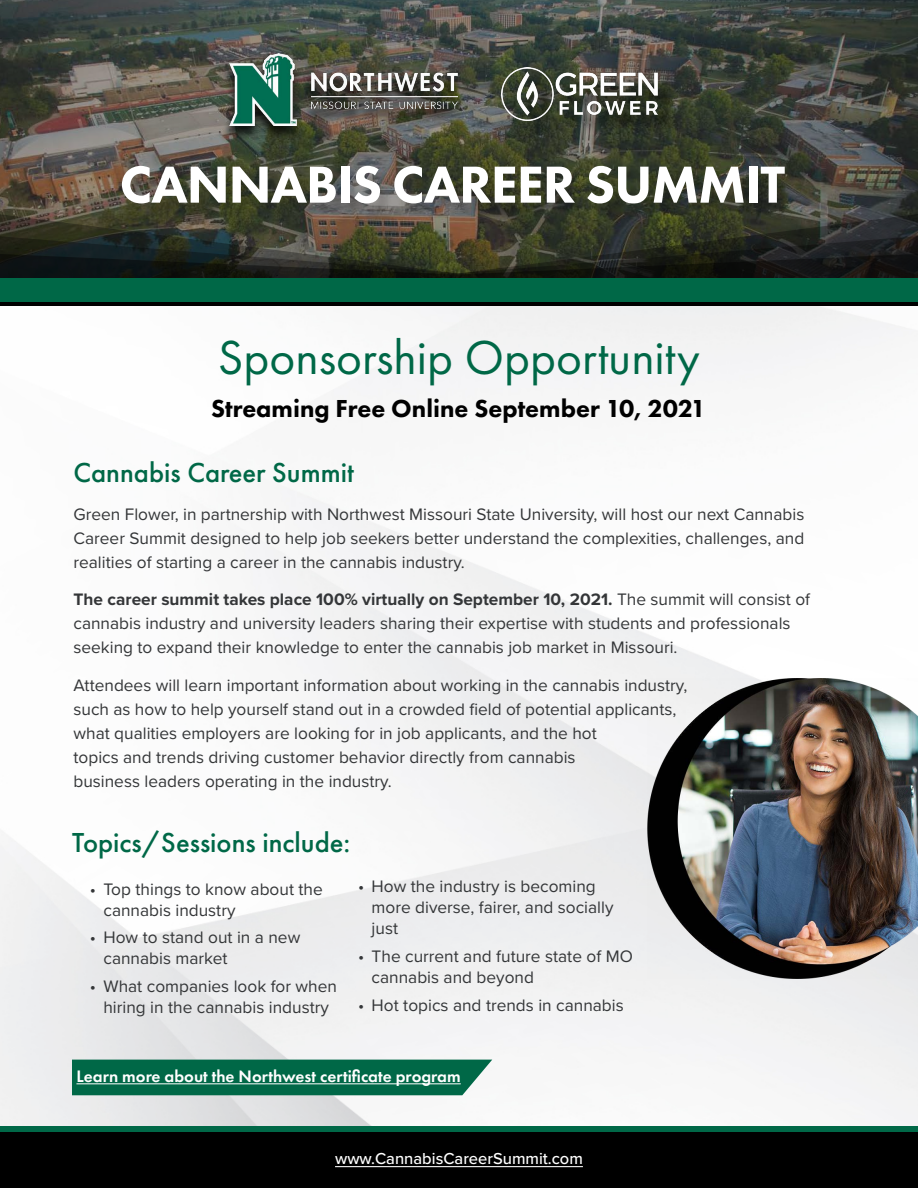
<style>
.page{position:relative;width:918px;height:1188px;background:#fff}
.page>*{position:absolute;margin:0;border:0;box-sizing:border-box;transform-origin:0 0}
.t1{font:800 54px "Futura PT";letter-spacing:-.02em;color:#fff}
.t2{font:49.5px "Futura PT";color:#006847}
.t3{font:500 28.5px "Futura PT";color:#006847}
.t4{font:800 25.5px "Futura PT";color:#000}
.t5{font:17.25px/24px "Proxima Nova";color:#343638}
.t6{font:600 17.25px "Futura PT";color:#fff}
.t7{font:500 16.5px "Proxima Nova";color:#fff}
.s1{font-weight:700}
</style>
<div class="page">
<img style="left:0;top:305px;width:918px;height:821px">
<div style="left:0;top:1129px;width:918px;height:59px;background:#000"></div>
<div style="left:0;top:1126px;width:918px;height:5px;background:#006847"></div>
<svg style="left:0;top:0;width:918px;height:278px;background:#42433b"></svg>
<div style="left:72px;top:1060px;width:420px;height:35px;background:#006847"></div>
<div style="left:123px;top:169px;width:675px;height:50px;background:#000;opacity:.15"></div>
<div style="left:221px;top:53px;width:243px;height:88px;background:#000;opacity:.75"></div>
<img style="left:230px;top:53px;width:228px;height:72px">
<div style="left:504px;top:70px;width:172px;height:69px;background:#000;opacity:.75"></div>
<img style="left:502px;top:68px;width:156px;height:52px">
<img style="left:647px;top:678px;width:271px;height:301px">
<hr style="left:76px;top:1083px;width:385px;height:1px;background:#fff">
<div style="left:0;top:300px;width:918px;height:5px;background:#000"></div>
<div style="left:0;top:278px;width:918px;height:24px;background:#006847"></div>
<hr style="left:335px;top:1166px;width:248px;height:1px;background:#fff">
<h1 class="t1" style="left:120px;top:151px;width:667px">CANNABIS CAREER SUMMIT</h1>
<h2 class="t2" style="left:218px;top:328px;width:483px">Sponsorship Opportunity</h2>
<h3 class="t4" style="left:211px;top:393px;width:496px">Streaming Free Online September 10, 2021</h3>
<h3 class="t3" style="left:74px;top:456px;width:282px">Cannabis Career Summit</h3>
<p class="t5" style="left:74px;top:501px;width:732px;text-align:justify">Green Flower, in partnership with Northwest Missouri State University, will host our next Cannabis Career Summit designed to help job seekers better understand the complexities, challenges, and realities of starting a career in the cannabis industry.</p>
<p class="t5" style="left:74px;top:587px;width:738px"><span class="s1">The career summit takes place 100% virtually on September 10, 2021.</span> The summit will consist of cannabis industry and university leaders sharing their expertise with students and professionals seeking to expand their knowledge to enter the cannabis job market in Missouri.</p>
<p class="t5" style="left:74px;top:672px;width:615px">Attendees will learn important information about working in the cannabis industry, such as how to help yourself stand out in a crowded field of potential applicants, what qualities employers are looking for in job applicants, and the hot<br>topics and trends driving customer behavior directly from cannabis<br>business leaders operating in the industry.</p>
<h3 class="t3" style="left:72px;top:826px;width:280px">Topics/Sessions include:</h3>
<p class="t5" style="left:103px;top:878px;width:221px;line-height:21px;text-indent:-14px">• Top things to know about the cannabis industry</p>
<p class="t5" style="left:103px;top:926px;width:198px;line-height:21px;text-indent:-14px">• How to stand out in a new cannabis market</p>
<p class="t5" style="left:90px;top:975px;width:249px;line-height:21px;text-align:center">• What companies look for when hiring in the cannabis industry</p>
<p class="t5" style="left:372px;top:875px;width:243px;line-height:21px;text-indent:-14px">• How the industry is becoming more diverse, fairer, and socially just</p>
<p class="t5" style="left:372px;top:945px;width:263px;line-height:21px;text-indent:-14px">• The current and future state of MO cannabis and beyond</p>
<p class="t5" style="left:358px;top:992px;width:267px">• Hot topics and trends in cannabis</p>
<p class="t6" style="left:76px;top:1066px;width:386px">Learn more about the Northwest certificate program</p>
<p class="t7" style="left:335px;top:1146px;width:249px">www.CannabisCareerSummit.com</p>
</div>
